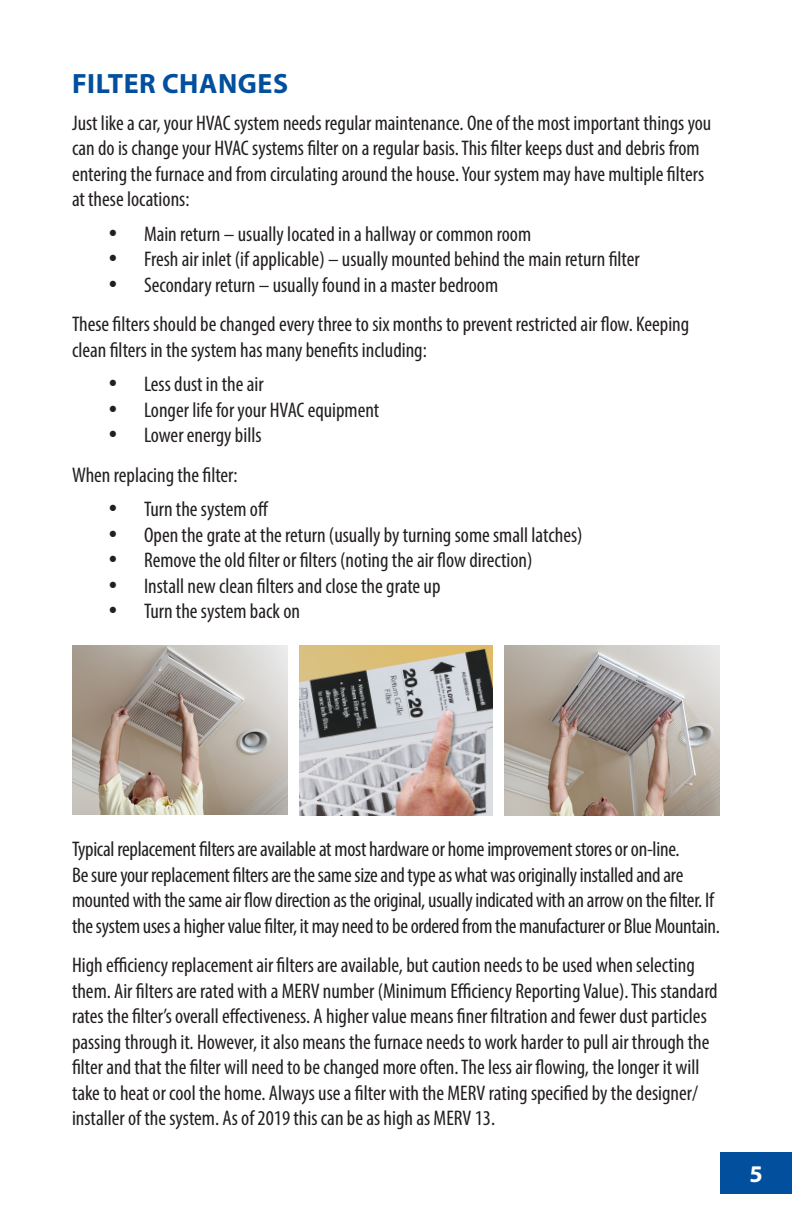
<style>
.page{position:relative;width:792px;height:1224px;background:#fff}
.page>*{position:absolute;margin:0;border:0;box-sizing:border-box;transform-origin:0 0}
.heading{font:700 28px "Myriad Pro";letter-spacing:.02em;color:#014f9d}
.t1{font:700 24px "Myriad Pro";color:#fff}
.body{font:condensed 21.2px/25.4px "Myriad Pro";color:#231f20}
</style>
<div class="page">
<div style="left:720px;top:1152px;width:72px;height:41px;background:#014f9d"></div>
<img style="left:72px;top:645px;width:216px;height:169px">
<img style="left:300px;top:645px;width:192px;height:170px">
<img style="left:504px;top:645px;width:216px;height:170px">
<p class="heading" style="left:72px;top:65px;width:218px">FILTER CHANGES</p>
<p class="body" style="left:72px;top:110px;width:641px">Just like a car, your HVAC system needs regular maintenance. One of the most important things you can do is change your HVAC systems filter on a regular basis. This filter keeps dust and debris from entering the furnace and from circulating around the house. Your system may have multiple filters at these locations:</p>
<p class="body" style="left:108px;top:221px;width:425px">• Main return – usually located in a hallway or common room</p>
<p class="body" style="left:108px;top:246px;width:533px">• Fresh air inlet (if applicable) – usually mounted behind the main return filter</p>
<p class="body" style="left:108px;top:272px;width:392px">• Secondary return – usually found in a master bedroom</p>
<p class="body" style="left:72px;top:311px;width:619px">These filters should be changed every three to six months to prevent restricted air flow. Keeping clean filters in the system has many benefits including:</p>
<p class="body" style="left:108px;top:371px;width:157px">• Less dust in the air</p>
<p class="body" style="left:108px;top:397px;width:273px">• Longer life for your HVAC equipment</p>
<p class="body" style="left:108px;top:422px;width:155px">• Lower energy bills</p>
<p class="body" style="left:72px;top:462px;width:167px">When replacing the filter:</p>
<p class="body" style="left:108px;top:497px;width:162px">• Turn the system off</p>
<p class="body" style="left:108px;top:522px;width:476px">• Open the grate at the return (usually by turning some small latches)</p>
<p class="body" style="left:108px;top:547px;width:426px">• Remove the old filter or filters (noting the air flow direction)</p>
<p class="body" style="left:108px;top:573px;width:334px">• Install new clean filters and close the grate up</p>
<p class="body" style="left:108px;top:598px;width:194px">• Turn the system back on</p>
<p class="body" style="left:72px;top:836px;width:649px">Typical replacement filters are available at most hardware or home improvement stores or on-line.<br>Be sure your replacement filters are the same size and type as what was originally installed and are mounted with the same air flow direction as the original, usually indicated with an arrow on the filter. If the system uses a higher value filter, it may need to be ordered from the manufacturer or Blue Mountain.</p>
<p class="body" style="left:72px;top:952px;width:647px">High efficiency replacement air filters are available, but caution needs to be used when selecting them. Air filters are rated with a MERV number (Minimum Efficiency Reporting Value). This standard rates the filter’s overall effectiveness. A higher value means finer filtration and fewer dust particles passing through it. However, it also means the furnace needs to work harder to pull air through the filter and that the filter will need to be changed more often. The less air flowing, the longer it will take to heat or cool the home. Always use a filter with the MERV rating specified by the designer/ installer of the system. As of 2019 this can be as high as MERV 13.</p>
<p class="t1" style="left:749px;top:1158px;width:15px">5</p>
</div>
